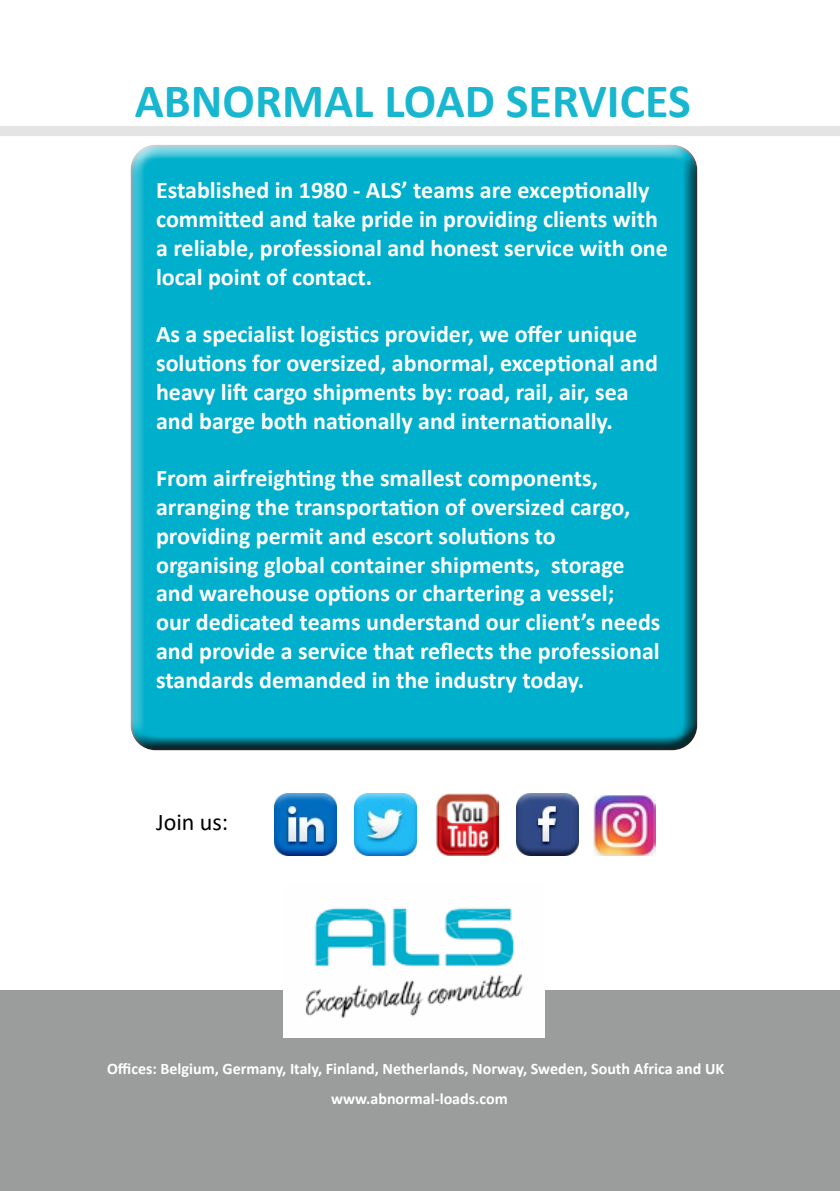
<style>
.page{position:relative;width:840px;height:1191px;background:#fff}
.page>*{position:absolute;margin:0;border:0;box-sizing:border-box;transform-origin:0 0}
.t1{font:700 48px "Calibri";color:#19b7cf}
.t2{font:700 28px "Calibri";color:#fff}
.t3{font:700 24px/28.8px "Calibri";color:#fff}
.t4{font:24px "Calibri";color:#000}
.t5{font:700 16px/30px "Calibri";color:#fff;text-align:center}
</style>
<div class="page">
<div style="left:0;top:126px;width:839px;height:10px;background:#e4e4e4"></div>
<div style="left:0;top:990px;width:839px;height:201px;background:#9b9c9c"></div>
<img style="left:283px;top:907px;width:261px;height:130px">
<div style="left:126px;top:138px;width:570px;height:598px;background:#fff;opacity:.75"></div>
<div style="left:126px;top:150px;width:570px;height:600px;background:#000;opacity:.75"></div>
<img style="left:274px;top:794px;width:62px;height:62px">
<img style="left:516px;top:794px;width:62px;height:62px">
<img style="left:436px;top:794px;width:62px;height:62px">
<img style="left:354px;top:794px;width:62px;height:62px">
<img style="left:593px;top:795px;width:62px;height:60px">
<h1 class="t1" style="left:135px;top:67px;width:557px">ABNORMAL LOAD SERVICES</h1>
<p class="t3" style="left:156px;top:175px;width:513px">Established in 1980 - ALS’ teams are exceptionally committed and take pride in providing clients with a reliable, professional and honest service with one local point of contact.</p>
<p class="t3" style="left:156px;top:319px;width:503px">As a specialist logistics provider, we offer unique solutions for oversized, abnormal, exceptional and heavy lift cargo shipments by: road, rail, air, sea and barge both nationally and internationally.</p>
<p class="t3" style="left:156px;top:463px;width:505px">From airfreighting the smallest components, arranging the transportation of oversized cargo, providing permit and escort solutions to organising global container shipments, storage and warehouse options or chartering a vessel;<br>our dedicated teams understand our client’s needs and provide a service that reflects the professional standards demanded in the industry today.</p>
<p class="t2" style="left:361px;top:658px;width:91px">Permits</p>
<p class="t4" style="left:156px;top:805px;width:74px">Join us:</p>
<p class="t5" style="left:107px;top:1053px;width:618px">Offices: Belgium, Germany, Italy, Finland, Netherlands, Norway, Sweden, South Africa and UK www.abnormal-loads.com</p>
</div>
